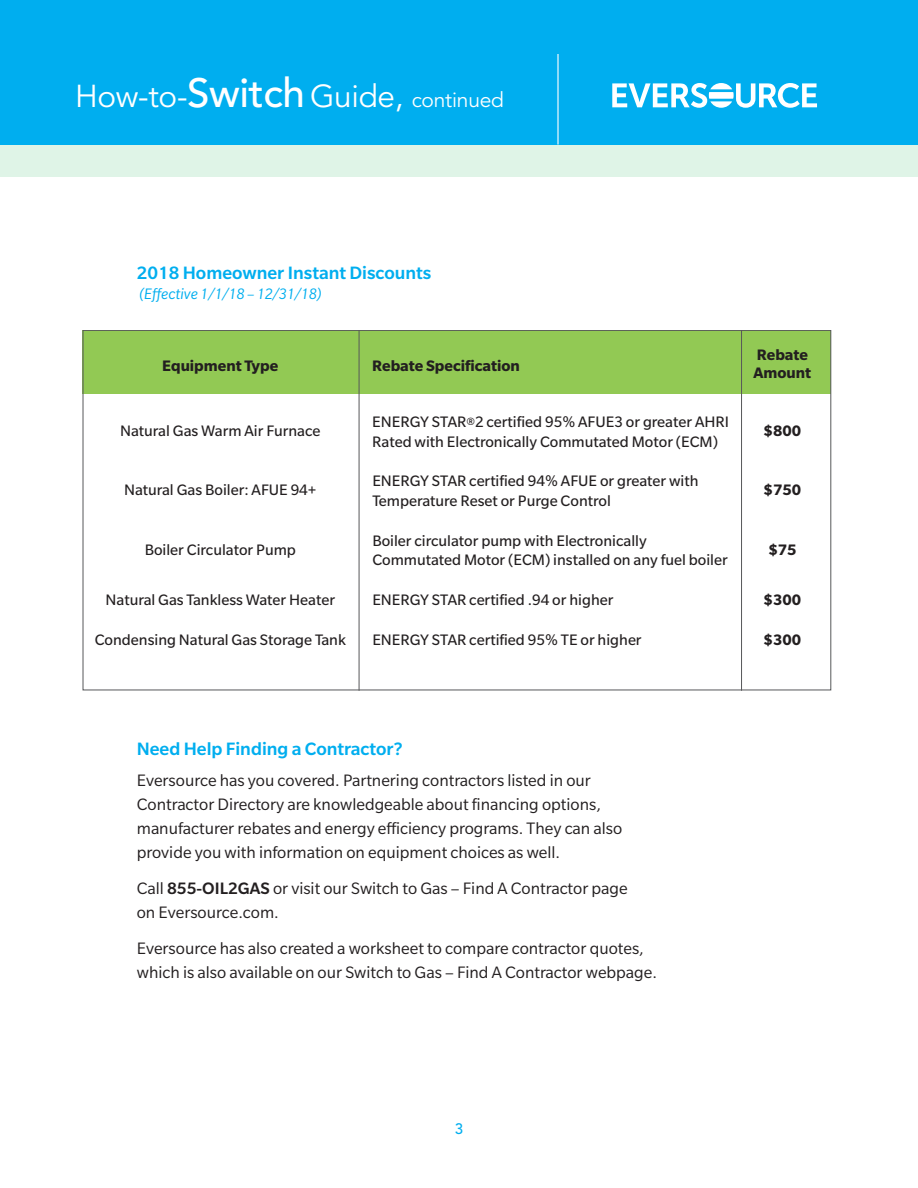
<style>
.page{position:relative;width:918px;height:1188px;background:#fff}
.page>*{position:absolute;margin:0;border:0;box-sizing:border-box;transform-origin:0 0}
.t1{font:31.5px "Avenir";letter-spacing:-.01em;color:#fff}
.t2{font:500 19.5px "Slate Pro";color:#00aeef}
.t3{font:18px/24px "Slate Pro";color:#231f20}
.t4{font:16.5px "Slate Pro";color:#231f20}
.t5{font:700 16.5px/18px "Slate Pro";color:#231f20}
.t6{font:italic 16.5px "Slate Pro";color:#00aeef}
.t7{font:500 15px "Avenir";color:#00aeef}
.s1{font-weight:500;font-size:40.5px}
.s2{font-size:21px}
.s3{font-weight:500}
</style>
<div class="page">
<div style="left:0;top:145px;width:918px;height:31px;background:#dff4e7"></div>
<div style="left:0;top:0;width:918px;height:145px;background:#00aeef"></div>
<svg style="left:612px;top:83px;width:205px;height:25px"></svg>
<hr style="left:557px;top:54px;width:2px;height:91px;background:#fff">
<div style="left:82px;top:330px;width:749px;height:64px;background:#92c954"></div>
<hr style="left:359px;top:330px;width:1px;height:361px;background:#57585a">
<hr style="left:741px;top:330px;width:1px;height:361px;background:#57585a">
<h1 class="t1" style="left:75px;top:78px;width:431px">How-to-<span class="s1">Switch</span> Guide, <span class="s2">continued</span></h1>
<p class="t2" style="left:137px;top:262px;width:296px">2018 Homeowner Instant Discounts</p>
<p class="t6" style="left:140px;top:285px;width:184px">(Effective 1/1/18 – 12/31/18)</p>
<p class="t5" style="left:162px;top:356px;width:118px">Equipment Type</p>
<p class="t5" style="left:372px;top:356px;width:149px">Rebate Specification</p>
<p class="t5" style="left:754px;top:346px;width:59px">Rebate<br>Amount</p>
<p class="t4" style="left:120px;top:422px;width:202px">Natural Gas Warm Air Furnace</p>
<p class="t4" style="left:372px;top:413px;width:358px">ENERGY STAR®2 certified 95% AFUE3 or greater AHRI</p>
<p class="t4" style="left:372px;top:433px;width:347px">Rated with Electronically Commutated Motor (ECM)</p>
<p class="t5" style="left:764px;top:421px;width:39px">$800</p>
<p class="t4" style="left:124px;top:481px;width:194px">Natural Gas Boiler: AFUE 94+</p>
<p class="t4" style="left:372px;top:472px;width:328px">ENERGY STAR certified 94% AFUE or greater with</p>
<p class="t4" style="left:372px;top:492px;width:240px">Temperature Reset or Purge Control</p>
<p class="t5" style="left:764px;top:481px;width:39px">$750</p>
<p class="t4" style="left:145px;top:541px;width:153px">Boiler Circulator Pump</p>
<p class="t4" style="left:372px;top:532px;width:276px">Boiler circulator pump with Electronically</p>
<p class="t4" style="left:372px;top:552px;width:357px">Commutated Motor (ECM) installed on any fuel boiler</p>
<p class="t5" style="left:768px;top:540px;width:30px">$75</p>
<p class="t4" style="left:106px;top:591px;width:231px">Natural Gas Tankless Water Heater</p>
<p class="t4" style="left:372px;top:591px;width:243px">ENERGY STAR certified .94 or higher</p>
<p class="t5" style="left:764px;top:591px;width:39px">$300</p>
<p class="t4" style="left:95px;top:631px;width:253px">Condensing Natural Gas Storage Tank</p>
<p class="t4" style="left:372px;top:631px;width:271px">ENERGY STAR certified 95% TE or higher</p>
<p class="t5" style="left:764px;top:630px;width:39px">$300</p>
<p class="t2" style="left:137px;top:739px;width:267px">Need Help Finding a Contractor?</p>
<p class="t3" style="left:137px;top:768px;width:487px">Eversource has you covered. Partnering contractors listed in our Contractor Directory are knowledgeable about financing options, manufacturer rebates and energy efficiency programs. They can also provide you with information on equipment choices as well.</p>
<p class="t3" style="left:137px;top:876px;width:492px">Call <span class="s3">855-OIL2GAS</span> or visit our Switch to Gas – Find A Contractor page on Eversource.com.</p>
<p class="t3" style="left:137px;top:936px;width:522px">Eversource has also created a worksheet to compare contractor quotes, which is also available on our Switch to Gas – Find A Contractor webpage.</p>
<p class="t7" style="left:455px;top:1120px;width:10px">3</p>
</div>
